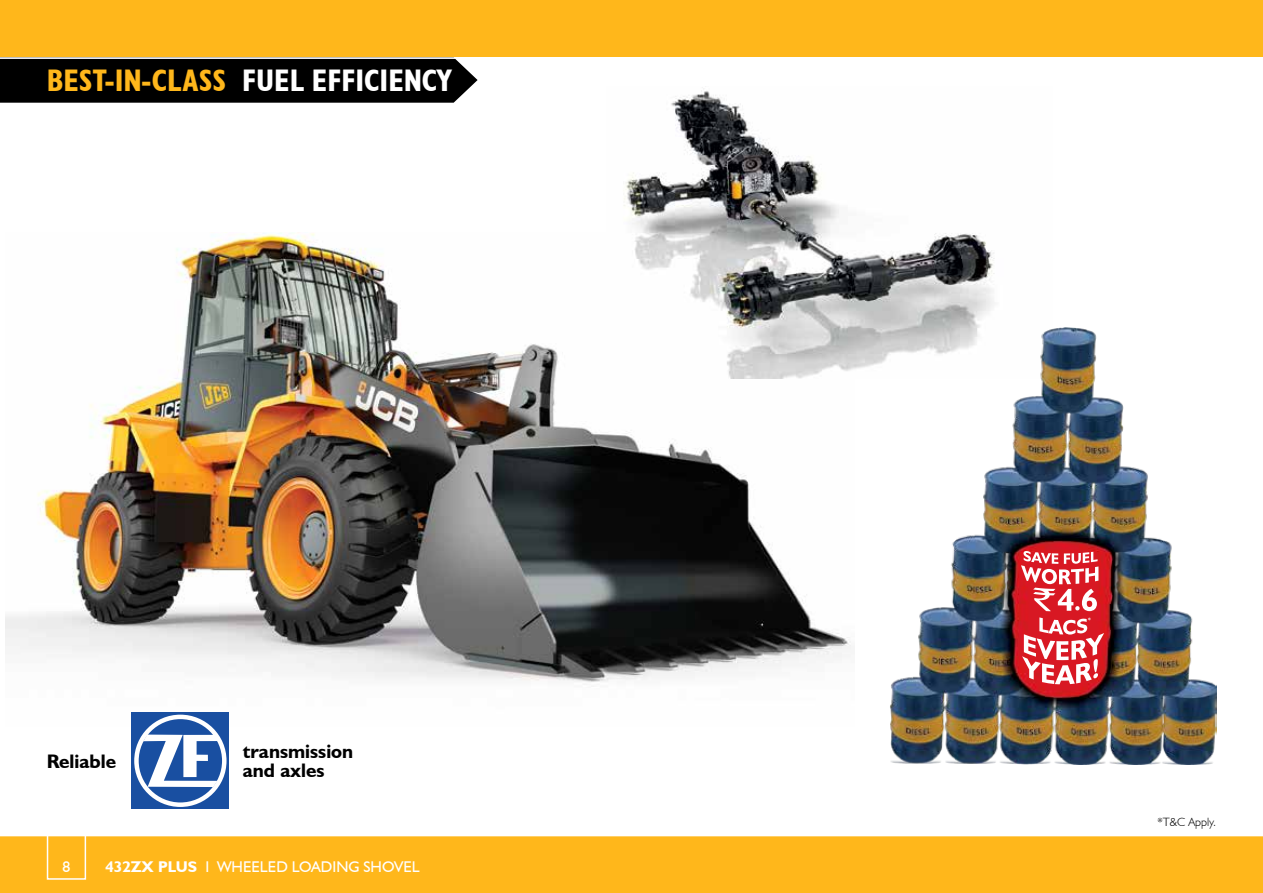
<style>
.page{position:relative;width:1263px;height:893px;background:#ffb71b}
.page>*{position:absolute;margin:0;border:0;box-sizing:border-box;transform-origin:0 0}
.t1{font:700 condensed 31.2px "JCB Euro";color:#fff}
.t2{font:700 19.5px/19.5px "JCB Euro";color:#000}
.t3{font:15.6px "JCB Euro Roman";color:#fff}
.t4{font:300 12px "JCB Euro";color:#000}
.s1{color:#ffb71b}
.s2{font-family:"JCB Euro";font-weight:700}
</style>
<div class="page">
<div style="left:0;top:57px;width:1263px;height:779px;background:#fff"></div>
<div style="left:47px;top:833px;width:39px;height:47px;border:2px solid #fff"></div>
<img style="left:5px;top:233px;width:846px;height:494px">
<img style="left:606px;top:88px;width:389px;height:291px">
<div style="left:132px;top:712px;width:97px;height:97px;background:#194fa1"></div>
<svg style="left:134px;top:715px;width:93px;height:92px"></svg>
<hr style="left:0;top:834px;width:1263px;height:2px;background:#fff">
<div style="left:0;top:59px;width:478px;height:44px;background:#000"></div>
<img style="left:890px;top:327px;width:326px;height:438px">
<svg style="left:1021px;top:551px;width:77px;height:60px"></svg>
<svg style="left:1022px;top:617px;width:82px;height:67px"></svg>
<h1 class="t1" style="left:47px;top:61px;width:407px"><span class="s1">BEST-IN-CLASS</span> FUEL EFFICIENCY</h1>
<p class="t2" style="left:47px;top:751px;width:71px">Reliable</p>
<p class="t2" style="left:243px;top:741px;width:112px">transmission and axles</p>
<p class="t3" style="left:63px;top:857px;width:9px">8</p>
<p class="t3" style="left:105px;top:857px;width:316px"><span class="s2">432ZX PLUS</span> I WHEELED LOADING SHOVEL</p>
<p class="t4" style="left:1157px;top:814px;width:60px">*T&amp;C Apply.</p>
</div>
